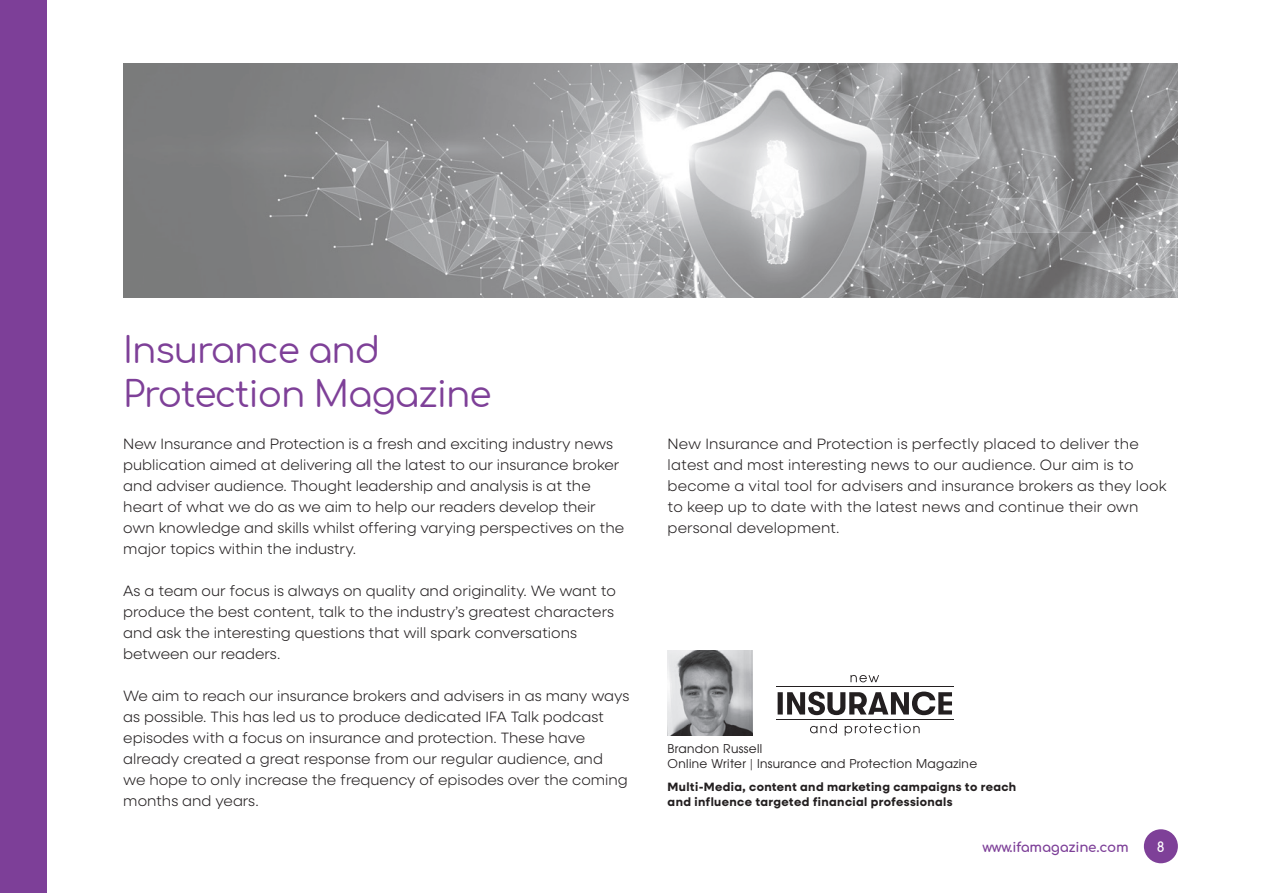
<style>
.page{position:relative;width:1263px;height:893px;background:#fff}
.page>*{position:absolute;margin:0;border:0;box-sizing:border-box;transform-origin:0 0}
.t1{font:36px/43.2px "Comfortaa";letter-spacing:-.03em;color:#7e4098}
.t2{font:300 15px/21px "Neulis Sans";color:#231f20}
.t3{font:700 13.5px "Comfortaa";letter-spacing:-.02em;color:#7d3f98}
.t4{font:700 13.5px "Comfortaa";color:#fff}
.t5{font:700 12.15px/14.5px "Neulis Sans";letter-spacing:.03em;color:#231f20}
.t6{font:12.15px/14.5px "Te X Gyre Adventor";letter-spacing:.03em;color:#231f20}
.s1{font-family:"Neulis Sans";font-weight:300;font-size:12px}
</style>
<div class="page">
<div style="left:1144px;top:829px;width:34px;height:34px;background:#7e4098;border-radius:50%"></div>
<div style="left:0;top:0;width:47px;height:893px;background:#7d3f98"></div>
<img style="left:123px;top:64px;width:1055px;height:234px">
<svg style="left:778px;top:692px;width:174px;height:23px"></svg>
<hr style="left:776px;top:686px;width:177px;height:1px;background:#231f20">
<hr style="left:776px;top:719px;width:177px;height:1px;background:#231f20">
<svg style="left:850px;top:675px;width:29px;height:7px"></svg>
<svg style="left:810px;top:724px;width:27px;height:9px"></svg>
<svg style="left:845px;top:724px;width:75px;height:12px"></svg>
<img style="left:668px;top:650px;width:85px;height:86px">
<h1 class="t1" style="left:123px;top:324px;width:370px">Insurance and<br>Protection Magazine</h1>
<p class="t2" style="left:123px;top:432px;width:502px">New Insurance and Protection is a fresh and exciting industry news publication aimed at delivering all the latest to our insurance broker and adviser audience. Thought leadership and analysis is at the heart of what we do as we aim to help our readers develop their own knowledge and skills whilst offering varying perspectives on the major topics within the industry.</p>
<p class="t2" style="left:123px;top:579px;width:494px">As a team our focus is always on quality and originality. We want to produce the best content, talk to the industry’s greatest characters and ask the interesting questions that will spark conversations between our readers.</p>
<p class="t2" style="left:123px;top:684px;width:508px">We aim to reach our insurance brokers and advisers in as many ways as possible. This has led us to produce dedicated IFA Talk podcast episodes with a focus on insurance and protection. These have already created a great response from our regular audience, and<br>we hope to only increase the frequency of episodes over the coming months and years.</p>
<p class="t2" style="left:668px;top:432px;width:500px">New Insurance and Protection is perfectly placed to deliver the latest and most interesting news to our audience. Our aim is to become a vital tool for advisers and insurance brokers as they look to keep up to date with the latest news and continue their own personal development.</p>
<p class="t6" style="left:668px;top:741px;width:311px">Brandon Russell<br>Online Writer <span class="s1">|</span> Insurance and Protection Magazine</p>
<p class="t5" style="left:668px;top:779px;width:350px">Multi-Media, content and marketing campaigns to reach and influence targeted financial professionals</p>
<p class="t3" style="left:982px;top:835px;width:148px">www.ifamagazine.com</p>
<p class="t4" style="left:1157px;top:835px;width:9px">8</p>
</div>
